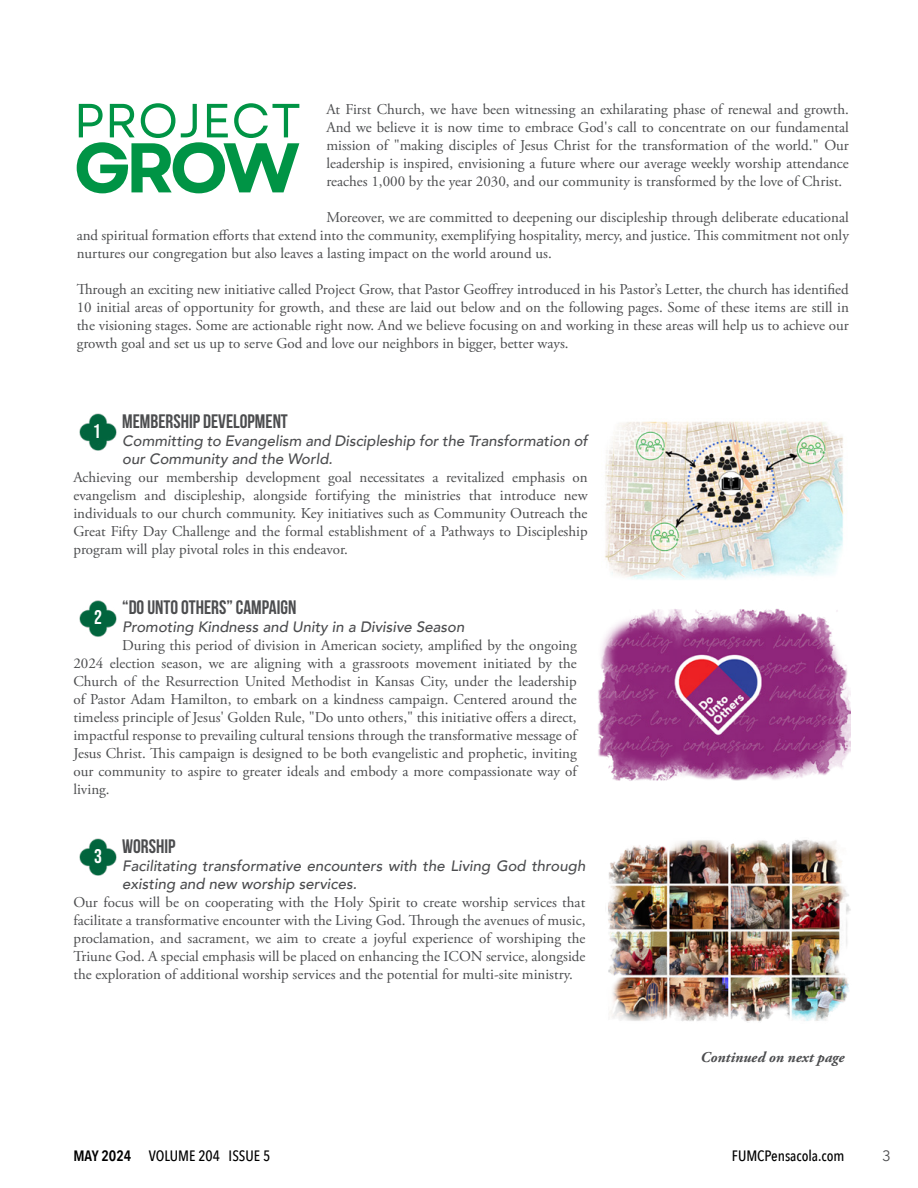
<style>
.page{position:relative;width:918px;height:1188px;background:#fff}
.page>*{position:absolute;margin:0;border:0;box-sizing:border-box;transform-origin:0 0}
.t1{font:19.8px "Bebas Neue";color:#fff}
.t2{font:700 19.5px "Bebas Neue";color:#4c4d4f}
.t3{font:15px/18px "Adobe Garamond Pro";color:#4c4d4f;text-align:justify}
.t4{font:italic 500 15px/18px "Avenir";color:#4c4d4f}
.t5{font:500 15px "Avenir Next Condensed";color:#000}
.t6{font:italic 700 15px "Adobe Garamond Pro";color:#4c4d4f}
.t7{font:15px "Avenir Next";color:#4c4d4f}
.s1{font-weight:600}
</style>
<div class="page">
<img style="left:605px;top:421px;width:239px;height:159px">
<img style="left:598px;top:608px;width:252px;height:173px">
<img style="left:608px;top:840px;width:243px;height:183px">
<img style="left:79px;top:413px;width:38px;height:38px">
<img style="left:79px;top:600px;width:38px;height:37px">
<img style="left:79px;top:838px;width:38px;height:38px">
<svg style="left:77px;top:103px;width:222px;height:90px"></svg>
<p class="t3" style="left:326px;top:101px;width:524px">At First Church, we have been witnessing an exhilarating phase of renewal and growth.<br>And we believe it is now time to embrace God's call to concentrate on our fundamental mission of "making disciples of Jesus Christ for the transformation of the world." Our leadership is inspired, envisioning a future where our average weekly worship attendance reaches 1,000 by the year 2030, and our community is transformed by the love of Christ.</p>
<p class="t3" style="left:77px;top:209px;width:774px;text-indent:250px">Moreover, we are committed to deepening our discipleship through deliberate educational and spiritual formation efforts that extend into the community, exemplifying hospitality, mercy, and justice. This commitment not only nurtures our congregation but also leaves a lasting impact on the world around us.</p>
<p class="t3" style="left:77px;top:281px;width:774px">Through an exciting new initiative called Project Grow, that Pastor Geoffrey introduced in his Pastor’s Letter, the church has identified 10 initial areas of opportunity for growth, and these are laid out below and on the following pages. Some of these items are still in the visioning stages. Some are actionable right now. And we believe focusing on and working in these areas will help us to achieve our growth goal and set us up to serve God and love our neighbors in bigger, better ways.</p>
<h2 class="t2" style="left:122px;top:411px;width:167px">MEMBERSHIP DEVELOPMENT</h2>
<p class="t4" style="left:122px;top:432px;width:467px">Committing to Evangelism and Discipleship for the Transformation of our Community and the World.</p>
<p class="t3" style="left:73px;top:469px;width:516px">Achieving our membership development goal necessitates a revitalized emphasis on evangelism and discipleship, alongside fortifying the ministries that introduce new individuals to our church community. Key initiatives such as Community Outreach the Great Fifty Day Challenge and the formal establishment of a Pathways to Discipleship program will play pivotal roles in this endeavor.</p>
<h1 class="t1" style="left:93px;top:420px;width:9px">1</h1>
<h2 class="t2" style="left:122px;top:596px;width:176px">“DO UNTO OTHERS” CAMPAIGN</h2>
<p class="t4" style="left:122px;top:618px;width:344px">Promoting Kindness and Unity in a Divisive Season</p>
<p class="t3" style="left:73px;top:636px;width:505px;text-indent:49px">During this period of division in American society, amplified by the ongoing 2024 election season, we are aligning with a grassroots movement initiated by the Church of the Resurrection United Methodist in Kansas City, under the leadership of Pastor Adam Hamilton, to embark on a kindness campaign. Centered around the timeless principle of Jesus' Golden Rule, "Do unto others," this initiative offers a direct, impactful response to prevailing cultural tensions through the transformative message of Jesus Christ. This campaign is designed to be both evangelistic and prophetic, inviting our community to aspire to greater ideals and embody a more compassionate way of living.</p>
<h1 class="t1" style="left:94px;top:606px;width:9px">2</h1>
<h2 class="t2" style="left:122px;top:836px;width:55px">WORSHIP</h2>
<p class="t4" style="left:122px;top:857px;width:465px">Facilitating transformative encounters with the Living God through existing and new worship services.</p>
<p class="t3" style="left:73px;top:894px;width:513px">Our focus will be on cooperating with the Holy Spirit to create worship services that facilitate a transformative encounter with the Living God. Through the avenues of music, proclamation, and sacrament, we aim to create a joyful experience of worshiping the Triune God. A special emphasis will be placed on enhancing the ICON service, alongside the exploration of additional worship services and the potential for multi-site ministry.</p>
<h1 class="t1" style="left:94px;top:845px;width:9px">3</h1>
<p class="t6" style="left:701px;top:1048px;width:145px">Continued on next page</p>
<p class="t5" style="left:73px;top:1147px;width:198px"><span class="s1">MAY 2024</span> VOLUME 204 ISSUE 5</p>
<p class="t5" style="left:732px;top:1147px;width:114px">FUMCPensacola.com</p>
<p class="t7" style="left:882px;top:1143px;width:10px">3</p>
</div>
